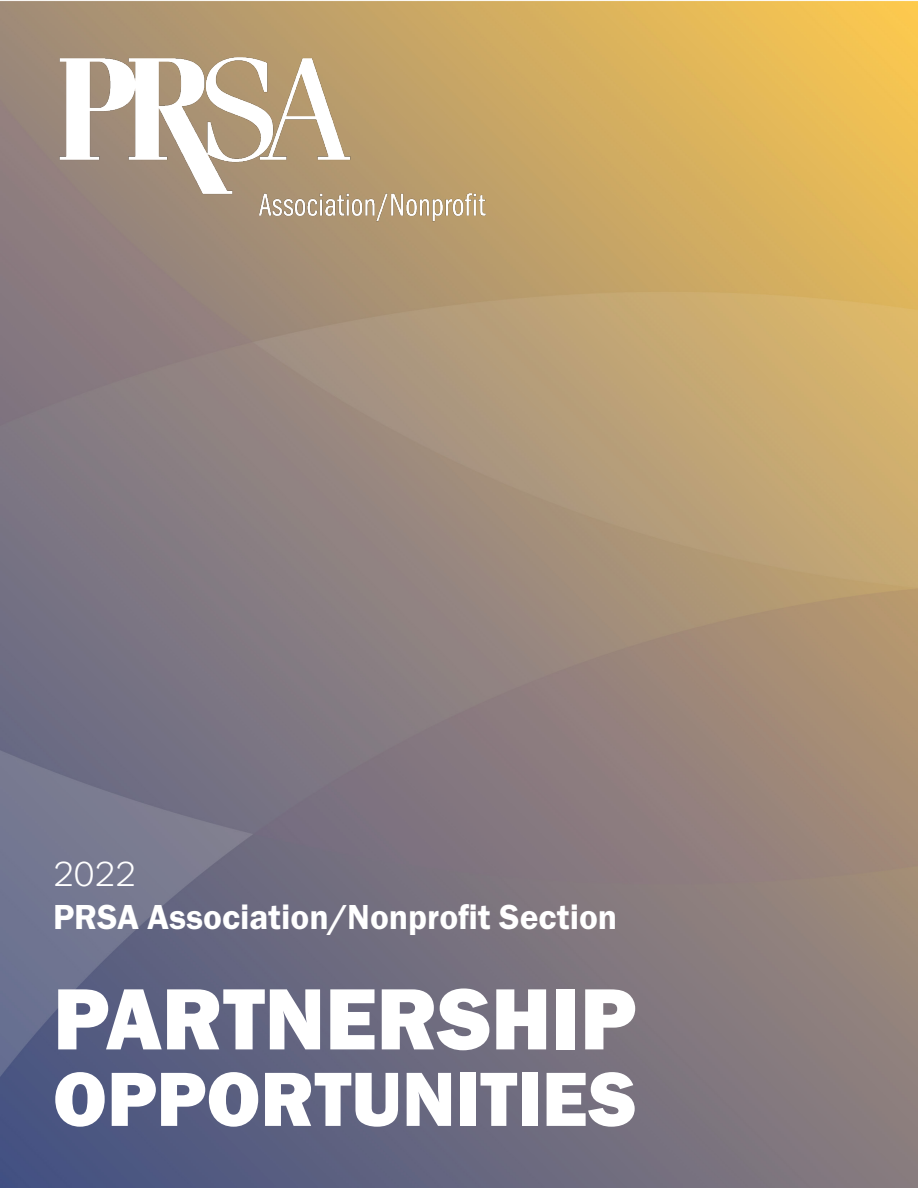
<style>
.page{position:relative;width:918px;height:1188px;background:#fff}
.page>*{position:absolute;margin:0;border:0;box-sizing:border-box;transform-origin:0 0}
.t1{font:90px "Franklin Gothic URW Hea";color:#fff}
.t2{font:79.5px "Franklin Gothic URW Hea";color:#fff}
.t3{font:36px/43.2px "Franklin Gothic URW Dem";color:#fff}
.s1{font-family:"Franklin Gothic URW";font-weight:300}
</style>
<div class="page">
<img style="left:0;top:0;width:918px;height:1188px">
<img style="left:54px;top:54px;width:435px;height:169px">
<p class="t3" style="left:53px;top:852px;width:566px"><span class="s1">2022<br></span>PRSA Association/Nonprofit Section</p>
<p class="t1" style="left:53px;top:961px;width:585px">PARTNERSHIP</p>
<p class="t2" style="left:53px;top:1048px;width:585px">OPPORTUNITIES</p>
</div>
